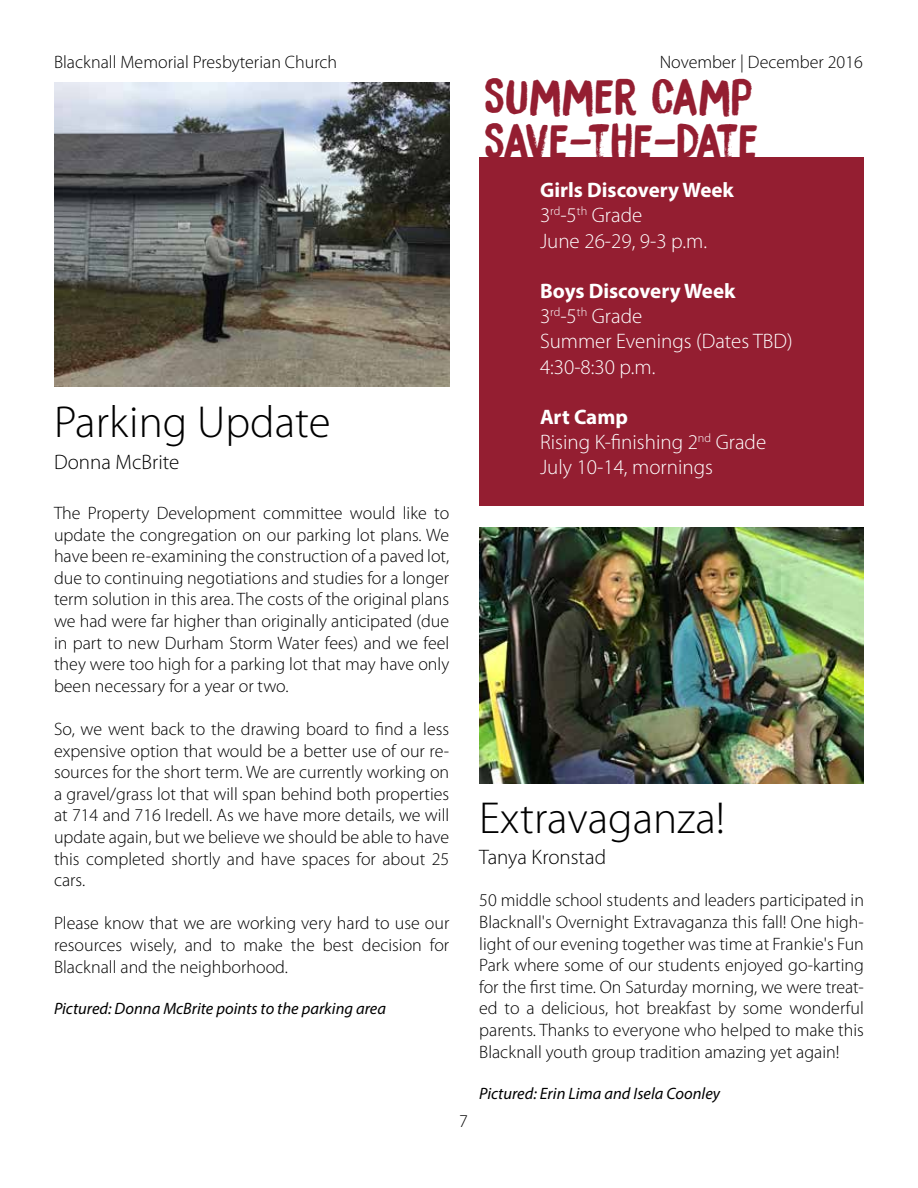
<style>
.page{position:relative;width:918px;height:1188px;background:#fff}
.page>*{position:absolute;margin:0;border:0;box-sizing:border-box;transform-origin:0 0}
.t1{font:300 45px "Myriad Pro";color:#000}
.t2{font:45px/45px "DK Bocadillo";color:#941e31}
.t3{font:300 21px/25.2px "Myriad Pro";color:#fff}
.t4{font:300 21px "Myriad Pro";color:#000}
.t5{font:300 18px/21.6px "Myriad Pro";color:#000;text-align:justify}
.t6{font:italic 16.5px "Myriad Pro";color:#000}
.s1{font-weight:700}
</style>
<div class="page">
<div style="left:479px;top:157px;width:385px;height:348px;background:#941e31"></div>
<img style="left:479px;top:527px;width:385px;height:257px">
<img style="left:54px;top:82px;width:395px;height:304px">
<p class="t5" style="left:54px;top:51px;width:285px">Blacknall Memorial Presbyterian Church</p>
<p class="t5" style="left:660px;top:51px;width:205px">November | December 2016</p>
<h1 class="t1" style="left:54px;top:397px;width:278px">Parking Update</h1>
<p class="t4" style="left:54px;top:450px;width:127px">Donna McBrite</p>
<p class="t5" style="left:54px;top:502px;width:397px">The Property Development committee would like to update the congregation on our parking lot plans. We have been re-examining the construction of a paved lot, due to continuing negotiations and studies for a longer term solution in this area. The costs of the original plans we had were far higher than originally anticipated (due in part to new Durham Storm Water fees) and we feel they were too high for a parking lot that may have only been necessary for a year or two.</p>
<p class="t5" style="left:54px;top:718px;width:397px">So, we went back to the drawing board to find a less expensive option that would be a better use of our re&shy;sources for the short term. We are currently working on a gravel/grass lot that will span behind both properties at 714 and 716 Iredell. As we have more details, we will update again, but we believe we should be able to have this completed shortly and have spaces for about 25 cars.</p>
<p class="t5" style="left:54px;top:913px;width:397px">Please know that we are working very hard to use our resources wisely, and to make the best decision for Blacknall and the neighborhood.</p>
<p class="t6" style="left:54px;top:998px;width:334px">Pictured: Donna McBrite points to the parking area</p>
<p class="t5" style="left:459px;top:1111px;width:10px">7</p>
<h1 class="t2" style="left:484px;top:74px;width:276px">SUMMER CAMP<br>SAVE-THE-DATE</h1>
<p class="t3" style="left:540px;top:178px;width:195px"><span class="s1">Girls Discovery Week<br></span>3<sup>rd</sup>-5<sup>th</sup> Grade<br>June 26-29, 9-3 p.m.</p>
<p class="t3" style="left:540px;top:279px;width:254px"><span class="s1">Boys Discovery Week<br></span>3<sup>rd</sup>-5<sup>th</sup> Grade<br>Summer Evenings (Dates TBD)<br>4:30-8:30 p.m.</p>
<p class="t3" style="left:540px;top:405px;width:228px"><span class="s1">Art Camp<br></span>Rising K-finishing 2<sup>nd</sup> Grade<br>July 10-14, mornings</p>
<h1 class="t1" style="left:479px;top:793px;width:247px">Extravaganza!</h1>
<p class="t4" style="left:479px;top:846px;width:128px">Tanya Kronstad</p>
<p class="t5" style="left:479px;top:890px;width:386px">50 middle school students and leaders participated in Blacknall's Overnight Extravaganza this fall! One high&shy;light of our evening together was time at Frankie's Fun Park where some of our students enjoyed go-karting for the first time. On Saturday morning, we were treat&shy;ed to a delicious, hot breakfast by some wonderful parents. Thanks to everyone who helped to make this Blacknall youth group tradition amazing yet again!</p>
<p class="t6" style="left:479px;top:1083px;width:242px">Pictured: Erin Lima and Isela Coonley</p>
</div>
